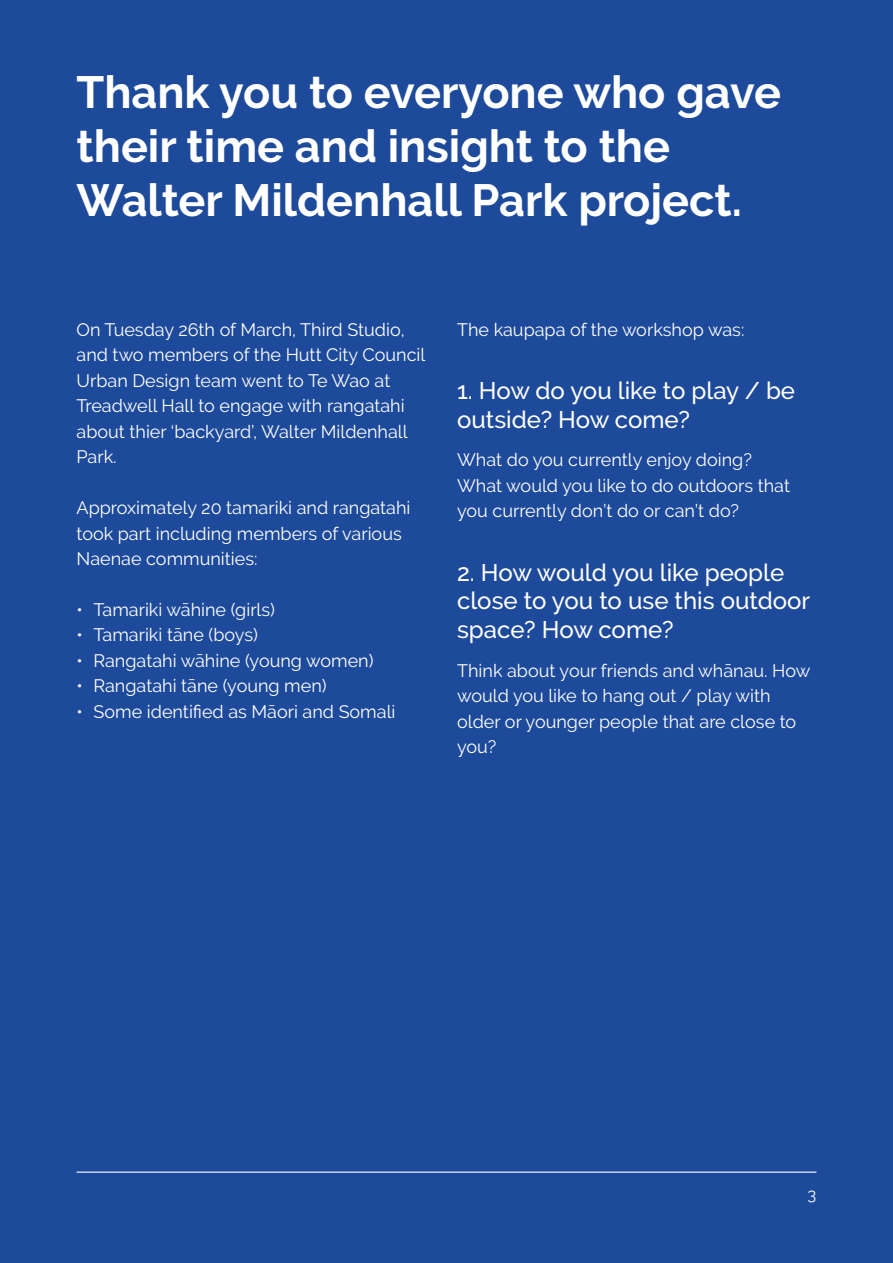
<style>
.page{position:relative;width:893px;height:1263px;background:#1d4a9a}
.page>*{position:absolute;margin:0;border:0;box-sizing:border-box;transform-origin:0 0}
.Headline_1{font:700 45px/54px "Raleway";color:#fff}
.Headline_2{font:500 24px/28.8px "Raleway";color:#fff}
.Body{font:18px/25.5px "Raleway";color:#fff}
.t1{font:16.5px "Raleway";color:#fff}
</style>
<div class="page">
<hr style="left:77px;top:1171px;width:739px;height:2px;background:#fff">
<p class="Headline_1" style="left:77px;top:66px;width:706px">Thank you to everyone who gave their time and insight to the<br>Walter Mildenhall Park project.</p>
<p class="Body" style="left:77px;top:317px;width:350px">On Tuesday 26th of March, Third Studio, and two members of the Hutt City Council Urban Design team went to Te Wao at Treadwell Hall to engage with rangatahi about thier ‘backyard’, Walter Mildenhall Park.</p>
<p class="Body" style="left:77px;top:495px;width:335px">Approximately 20 tamariki and rangatahi took part including members of various<br>Naenae communities:</p>
<p class="Body" style="left:77px;top:597px;width:200px">• Tamariki wāhine (girls)</p>
<p class="Body" style="left:77px;top:622px;width:183px">• Tamariki tāne (boys)</p>
<p class="Body" style="left:77px;top:648px;width:298px">• Rangatahi wāhine (young women)</p>
<p class="Body" style="left:77px;top:673px;width:252px">• Rangatahi tāne (young men)</p>
<p class="Body" style="left:77px;top:699px;width:320px">• Some identified as Māori and Somali</p>
<p class="Body" style="left:457px;top:317px;width:289px">The kaupapa of the workshop was:</p>
<p class="Headline_2" style="left:457px;top:376px;width:339px">1. How do you like to play / be outside? How come?</p>
<p class="Body" style="left:457px;top:447px;width:334px">What do you currently enjoy doing?<br>What would you like to do outdoors that you currently don’t do or can’t do?</p>
<p class="Headline_2" style="left:457px;top:558px;width:355px">2. How would you like people close to you to use this outdoor space? How come?</p>
<p class="Body" style="left:457px;top:657px;width:355px">Think about your friends and whānau. How would you like to hang out / play with older or younger people that are close to you?</p>
<p class="t1" style="left:808px;top:1185px;width:10px">3</p>
</div>
